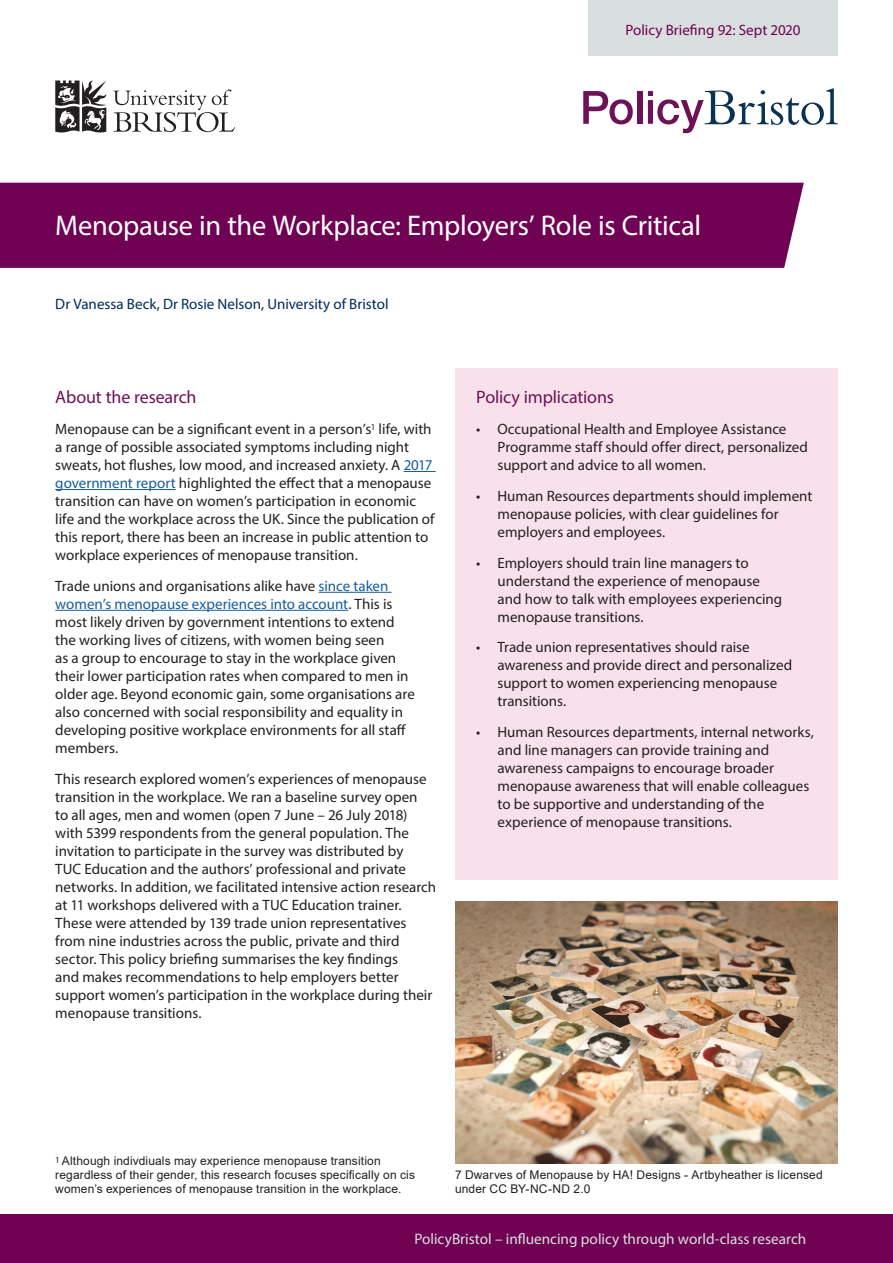
<style>
.page{position:relative;width:893px;height:1263px;background:#fff}
.page>*{position:absolute;margin:0;border:0;box-sizing:border-box;transform-origin:0 0}
._1_Title{font:28.5px "Myriad Pro";letter-spacing:-.01em;color:#fff}
.Body_Heading{font:18px "Myriad Pro";letter-spacing:-.01em;color:#6e1255}
.t1{font:15.3px "Myriad Pro";color:#d9dfdf}
.Body_text{font:15px/18px "Myriad Pro";color:#231f20}
._2_Authors{font:15px "Myriad Pro";color:#002a5b}
.Policy_Briefing{font:15px "Myriad Pro";color:#6f0252}
.Credits{font:12px/14.4px "Arial";letter-spacing:.01em;color:#231f20}
.s1{color:#175d9e}
.s2{font-family:"Myriad Pro";font-size:9px}
</style>
<div class="page">
<div style="left:0;top:183px;width:804px;height:85px;background:#6f0252"></div>
<div style="left:0;top:1214px;width:893px;height:49px;background:#6f0252"></div>
<div style="left:588px;top:0;width:250px;height:55px;background:#d9dfdf"></div>
<div style="left:455px;top:368px;width:383px;height:511px;background:#f9e1ec"></div>
<hr style="left:404px;top:471px;width:32px;height:1px;background:#175d9e">
<hr style="left:55px;top:489px;width:121px;height:1px;background:#175d9e">
<hr style="left:319px;top:592px;width:73px;height:1px;background:#175d9e">
<hr style="left:55px;top:610px;width:293px;height:1px;background:#175d9e">
<svg style="left:113px;top:90px;width:122px;height:42px"></svg>
<svg style="left:55px;top:80px;width:51px;height:53px"></svg>
<svg style="left:583px;top:91px;width:50px;height:33px"></svg>
<div style="left:637px;top:91px;width:5px;height:33px;background:#6e1255"></div>
<svg style="left:648px;top:88px;width:190px;height:45px"></svg>
<img style="left:455px;top:901px;width:383px;height:262px">
<p class="Policy_Briefing" style="left:625px;top:21px;width:177px">Policy Briefing 92: Sept 2020</p>
<p class="_1_Title" style="left:55px;top:208px;width:648px">Menopause in the Workplace: Employers’ Role is Critical</p>
<p class="_2_Authors" style="left:55px;top:294px;width:335px">Dr Vanessa Beck, Dr Rosie Nelson, University of Bristol</p>
<p class="Body_Heading" style="left:55px;top:386px;width:143px">About the research</p>
<p class="Body_text" style="left:55px;top:420px;width:381px">Menopause can be a significant event in a person’s<sup>1</sup> life, with a range of possible associated symptoms including night sweats, hot flushes, low mood, and increased anxiety. A <span class="s1">2017 government report</span> highlighted the effect that a menopause transition can have on women’s participation in economic life and the workplace across the UK. Since the publication of this report, there has been an increase in public attention to workplace experiences of menopause transition.</p>
<p class="Body_text" style="left:55px;top:576px;width:361px">Trade unions and organisations alike have <span class="s1">since taken women’s menopause experiences into account</span>. This is most likely driven by government intentions to extend the working lives of citizens, with women being seen<br>as a group to encourage to stay in the workplace given their lower participation rates when compared to men in older age. Beyond economic gain, some organisations are also concerned with social responsibility and equality in developing positive workplace environments for all staff members.</p>
<p class="Body_text" style="left:55px;top:769px;width:382px">This research explored women’s experiences of menopause transition in the workplace. We ran a baseline survey open<br>to all ages, men and women (open 7 June – 26 July 2018) with 5399 respondents from the general population. The invitation to participate in the survey was distributed by<br>TUC Education and the authors’ professional and private networks. In addition, we facilitated intensive action research at 11 workshops delivered with a TUC Education trainer.<br>These were attended by 139 trade union representatives from nine industries across the public, private and third sector. This policy briefing summarises the key findings<br>and makes recommendations to help employers better support women’s participation in the workplace during their menopause transitions.</p>
<p class="Body_Heading" style="left:476px;top:386px;width:139px">Policy implications</p>
<p class="Body_text" style="left:497px;top:420px;width:312px;text-indent:-21px">• Occupational Health and Employee Assistance<br>Programme staff should offer direct, personalized support and advice to all women.</p>
<p class="Body_text" style="left:497px;top:486px;width:316px;text-indent:-21px">• Human Resources departments should implement menopause policies, with clear guidelines for employers and employees.</p>
<p class="Body_text" style="left:497px;top:553px;width:286px;text-indent:-21px">• Employers should train line managers to understand the experience of menopause and how to talk with employees experiencing menopause transitions.</p>
<p class="Body_text" style="left:497px;top:638px;width:296px;text-indent:-21px">• Trade union representatives should raise awareness and provide direct and personalized support to women experiencing menopause transitions.</p>
<p class="Body_text" style="left:497px;top:723px;width:318px;text-indent:-21px">• Human Resources departments, internal networks, and line managers can provide training and awareness campaigns to encourage broader menopause awareness that will enable colleagues to be supportive and understanding of the experience of menopause transitions.</p>
<p class="Credits" style="left:55px;top:1153px;width:361px"><span class="s2">1</span> Although indivdiuals may experience menopause transition regardless of their gender, this research focuses specifically on cis women’s experiences of menopause transition in the workplace.</p>
<p class="Credits" style="left:455px;top:1167px;width:369px">7 Dwarves of Menopause by HA! Designs - Artbyheather is licensed under CC BY-NC-ND 2.0</p>
<p class="t1" style="left:414px;top:1229px;width:393px">PolicyBristol – influencing policy through world-class research</p>
</div>
